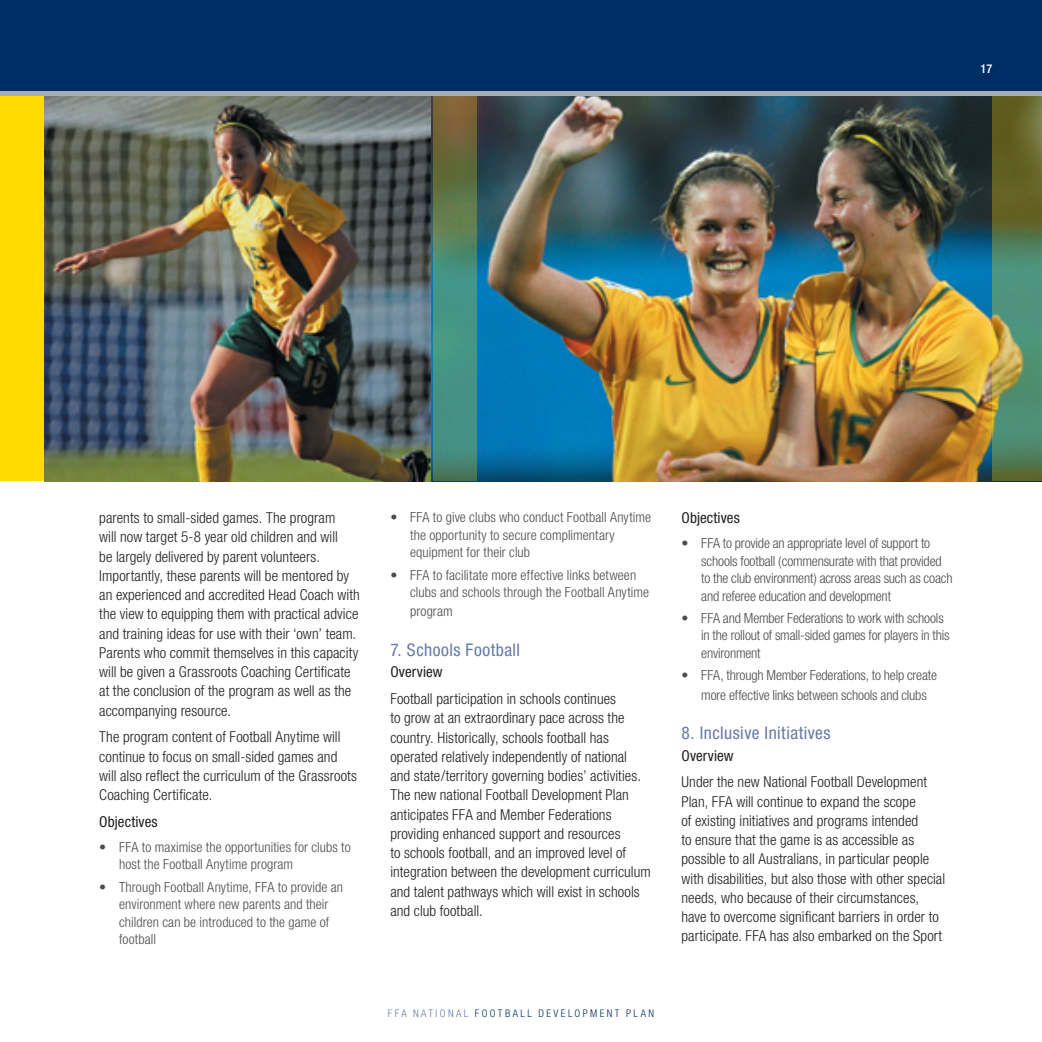
<style>
.page{position:relative;width:1042px;height:1042px;background:#fff}
.page>*{position:absolute;margin:0;border:0;box-sizing:border-box;transform-origin:0 0}
.t1{font:condensed 17.5px "Helvetica Neue";letter-spacing:.025em;color:#667aa4}
.t2{font:300 condensed 15.05px/19.2px "Helvetica Neue";letter-spacing:.005em;color:#231f20}
.t3{font:condensed 15.05px "Helvetica Neue";letter-spacing:.01em;color:#231f20}
.t4{font:300 condensed 14px/17.5px "Helvetica Neue";color:#4b4c4d}
.t5{font:500 condensed 12.25px "Helvetica Neue";color:#fff}
.t6{font:300 condensed 10.5px "Helvetica Neue";letter-spacing:.23em;color:#002e64}
.s1{color:#667aa4}
</style>
<div class="page">
<div style="left:0;top:93px;width:64px;height:388px;background:#ffdc01"></div>
<img style="left:44px;top:96px;width:948px;height:385px">
<svg style="left:433px;top:96px;width:43px;height:385px;background:#538367"></svg>
<svg style="left:992px;top:96px;width:50px;height:385px;background:#637f50"></svg>
<div style="left:0;top:0;width:1042px;height:94px;background:#002e64"></div>
<hr style="left:0;top:92px;width:1042px;height:4px;background:#a6afb5">
<p class="t5" style="left:980px;top:61px;width:13px">17</p>
<p class="t2" style="left:99px;top:508px;width:262px">parents to small-sided games. The program<br>will now target 5-8 year old children and will<br>be largely delivered by parent volunteers.<br>Importantly, these parents will be mentored by an experienced and accredited Head Coach with the view to equipping them with practical advice and training ideas for use with their ‘own’ team.<br>Parents who commit themselves in this capacity will be given a Grassroots Coaching Certificate at the conclusion of the program as well as the accompanying resource.</p>
<p class="t2" style="left:99px;top:727px;width:259px">The program content of Football Anytime will continue to focus on small-sided games and will also reflect the curriculum of the Grassroots Coaching Certificate.</p>
<p class="t3" style="left:99px;top:813px;width:60px">Objectives</p>
<p class="t4" style="left:119px;top:838px;width:233px;text-indent:-20px">• FFA to maximise the opportunities for clubs to host the Football Anytime program</p>
<p class="t4" style="left:119px;top:878px;width:225px;text-indent:-20px">• Through Football Anytime, FFA to provide an environment where new parents and their children can be introduced to the game of football</p>
<p class="t4" style="left:410px;top:508px;width:242px;text-indent:-20px">• FFA to give clubs who conduct Football Anytime the opportunity to secure complimentary equipment for their club</p>
<p class="t4" style="left:410px;top:566px;width:240px;text-indent:-20px">• FFA to facilitate more effective links between clubs and schools through the Football Anytime</p>
<p class="t4" style="left:410px;top:602px;width:44px">program</p>
<p class="t1" style="left:390px;top:639px;width:131px">7. Schools Football</p>
<p class="t3" style="left:390px;top:663px;width:54px">Overview</p>
<p class="t2" style="left:390px;top:689px;width:262px">Football participation in schools continues<br>to grow at an extraordinary pace across the country. Historically, schools football has operated relatively independently of national and state/territory governing bodies’ activities.<br>The new national Football Development Plan anticipates FFA and Member Federations providing enhanced support and resources<br>to schools football, and an improved level of integration between the development curriculum and talent pathways which will exist in schools and club football.</p>
<p class="t6" style="left:388px;top:1007px;width:268px"><span class="s1">FFA NATIONAL</span> FOOTBALL DEVELOPMENT PLAN</p>
<p class="t3" style="left:681px;top:509px;width:60px">Objectives</p>
<p class="t4" style="left:701px;top:534px;width:253px;text-indent:-20px">• FFA to provide an appropriate level of support to schools football (commensurate with that provided to the club environment) across areas such as coach and referee education and development</p>
<p class="t4" style="left:701px;top:609px;width:250px;text-indent:-20px">• FFA and Member Federations to work with schools in the rollout of small-sided games for players in this environment</p>
<p class="t4" style="left:701px;top:666px;width:237px;line-height:19.2px;text-indent:-20px">• FFA, through Member Federations, to help create more effective links between schools and clubs</p>
<p class="t1" style="left:681px;top:722px;width:151px">8. Inclusive Initiatives</p>
<p class="t3" style="left:681px;top:746px;width:54px">Overview</p>
<p class="t2" style="left:681px;top:772px;width:265px">Under the new National Football Development Plan, FFA will continue to expand the scope<br>of existing initiatives and programs intended<br>to ensure that the game is as accessible as possible to all Australians, in particular people with disabilities, but also those with other special needs, who because of their circumstances, have to overcome significant barriers in order to participate. FFA has also embarked on the Sport</p>
</div>
